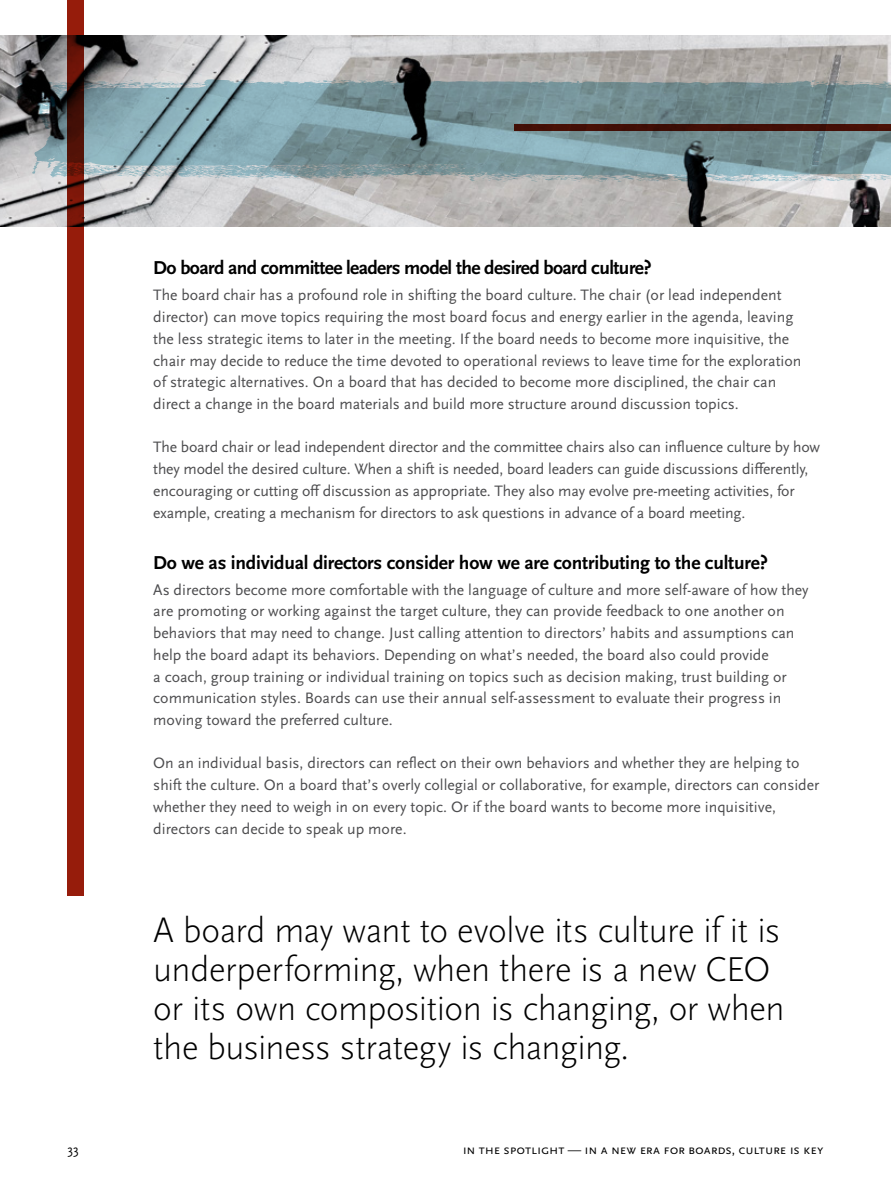
<style>
.page{position:relative;width:891px;height:1188px;background:#fff}
.page>*{position:absolute;margin:0;border:0;box-sizing:border-box;transform-origin:0 0}
.t1{font:300 36px/39px "Scala Sans Pro";letter-spacing:-.015em;color:#000}
.t2{font:700 19.5px "Scala Sans Pro";letter-spacing:-.01em;color:#000}
.t3{font:700 19.5px "Scala Sans Pro";letter-spacing:-.03em;color:#000}
.t4{font:15.75px/21.8px "Scala Sans Pro";color:#4d4d4f}
.t5{font:13.5px "Scala Sans Pro";letter-spacing:-.01em;color:#000}
</style>
<div class="page">
<img style="left:0;top:35px;width:891px;height:192px">
<div style="left:68px;top:0;width:16px;height:895px;background:#961c0b"></div>
<svg style="left:19px;top:79px;width:872px;height:104px"></svg>
<p class="t3" style="left:153px;top:256px;width:500px">Do board and committee leaders model the desired board culture?</p>
<p class="t4" style="left:153px;top:284px;width:650px">The board chair has a profound role in shifting the board culture. The chair (or lead independent director) can move topics requiring the most board focus and energy earlier in the agenda, leaving the less strategic items to later in the meeting. If the board needs to become more inquisitive, the chair may decide to reduce the time devoted to operational reviews to leave time for the exploration of strategic alternatives. On a board that has decided to become more disciplined, the chair can direct a change in the board materials and build more structure around discussion topics.</p>
<p class="t4" style="left:153px;top:436px;width:668px">The board chair or lead independent director and the committee chairs also can influence culture by how they model the desired culture. When a shift is needed, board leaders can guide discussions differently, encouraging or cutting off discussion as appropriate. They also may evolve pre-meeting activities, for example, creating a mechanism for directors to ask questions in advance of a board meeting.</p>
<p class="t2" style="left:153px;top:551px;width:616px">Do we as individual directors consider how we are contributing to the culture?</p>
<p class="t4" style="left:153px;top:579px;width:657px">As directors become more comfortable with the language of culture and more self-aware of how they are promoting or working against the target culture, they can provide feedback to one another on behaviors that may need to change. Just calling attention to directors’ habits and assumptions can help the board adapt its behaviors. Depending on what’s needed, the board also could provide<br>a coach, group training or individual training on topics such as decision making, trust building or communication styles. Boards can use their annual self-assessment to evaluate their progress in moving toward the preferred culture.</p>
<p class="t4" style="left:153px;top:752px;width:668px">On an individual basis, directors can reflect on their own behaviors and whether they are helping to shift the culture. On a board that’s overly collegial or collaborative, for example, directors can consider whether they need to weigh in on every topic. Or if the board wants to become more inquisitive, directors can decide to speak up more.</p>
<h1 class="t1" style="left:153px;top:911px;width:633px">A board may want to evolve its culture if it is underperforming, when there is a new CEO or its own composition is changing, or when the business strategy is changing.</h1>
<p class="t5" style="left:68px;top:1141px;width:13px">33</p>
<p class="t5" style="left:463px;top:1141px;width:362px">in the spotlight — I n a N ew Era for Boards, Culture Is Key</p>
</div>
